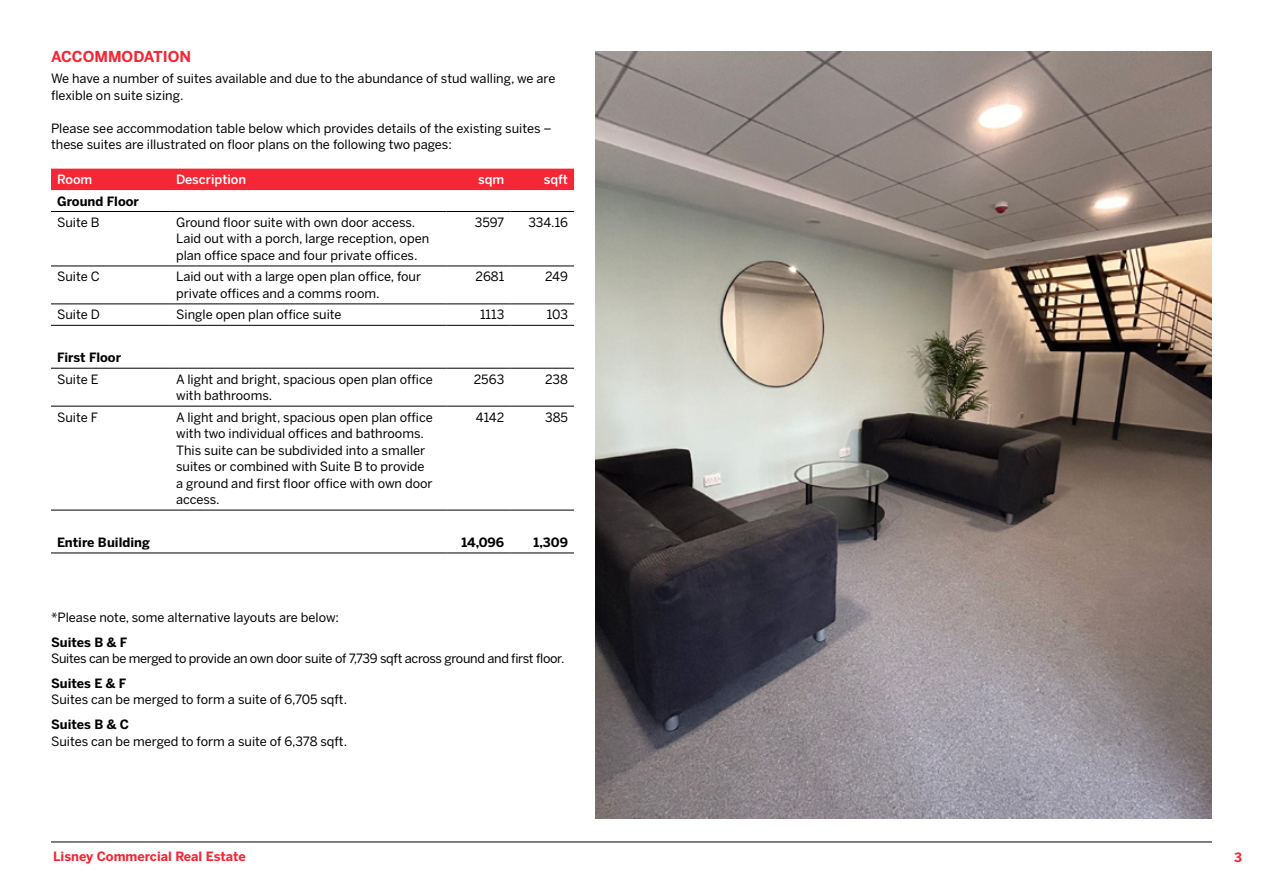
<style>
.page{position:relative;width:1263px;height:893px;background:#fff}
.page>*{position:absolute;margin:0;border:0;box-sizing:border-box;transform-origin:0 0}
.t1{font:700 15px "Benton Sans";color:#f32735}
.t2{font:12.75px/16.5px "Benton Sans";color:#000}
.t3{font:12.75px "Benton Sans";letter-spacing:-.025em;color:#000}
.t4{font:700 12.75px "Benton Sans";color:#000}
.t5{font:700 12.75px "Benton Sans";color:#f32735}
.t6{font:500 12.75px "Benton Sans";color:#fff}
</style>
<div class="page">
<hr style="left:51px;top:842px;width:1161px;height:1px;background:#000">
<img style="left:595px;top:51px;width:617px;height:767px">
<div style="left:51px;top:169px;width:523px;height:21px;background:#f32735"></div>
<hr style="left:51px;top:211px;width:119px;height:1px;background:#000">
<hr style="left:170px;top:211px;width:276px;height:1px;background:#000">
<hr style="left:446px;top:211px;width:64px;height:1px;background:#000">
<hr style="left:510px;top:211px;width:64px;height:1px;background:#000">
<hr style="left:51px;top:266px;width:119px;height:1px;background:#000">
<hr style="left:170px;top:266px;width:276px;height:1px;background:#000">
<hr style="left:446px;top:266px;width:64px;height:1px;background:#000">
<hr style="left:510px;top:266px;width:64px;height:1px;background:#000">
<hr style="left:51px;top:303px;width:119px;height:1px;background:#000">
<hr style="left:170px;top:303px;width:276px;height:1px;background:#000">
<hr style="left:446px;top:303px;width:64px;height:1px;background:#000">
<hr style="left:510px;top:303px;width:64px;height:1px;background:#000">
<hr style="left:51px;top:325px;width:119px;height:1px;background:#000">
<hr style="left:170px;top:325px;width:276px;height:1px;background:#000">
<hr style="left:446px;top:325px;width:64px;height:1px;background:#000">
<hr style="left:510px;top:325px;width:64px;height:1px;background:#000">
<hr style="left:51px;top:368px;width:119px;height:1px;background:#000">
<hr style="left:170px;top:368px;width:276px;height:1px;background:#000">
<hr style="left:446px;top:368px;width:64px;height:1px;background:#000">
<hr style="left:510px;top:368px;width:64px;height:1px;background:#000">
<hr style="left:51px;top:406px;width:119px;height:1px;background:#000">
<hr style="left:170px;top:406px;width:276px;height:1px;background:#000">
<hr style="left:446px;top:406px;width:64px;height:1px;background:#000">
<hr style="left:510px;top:406px;width:64px;height:1px;background:#000">
<hr style="left:51px;top:510px;width:119px;height:1px;background:#000">
<hr style="left:170px;top:510px;width:276px;height:1px;background:#000">
<hr style="left:446px;top:510px;width:64px;height:1px;background:#000">
<hr style="left:510px;top:510px;width:64px;height:1px;background:#000">
<hr style="left:51px;top:553px;width:119px;height:1px;background:#000">
<hr style="left:170px;top:553px;width:276px;height:1px;background:#000">
<hr style="left:446px;top:553px;width:64px;height:1px;background:#000">
<hr style="left:510px;top:553px;width:64px;height:1px;background:#000">
<p class="t1" style="left:51px;top:48px;width:142px">ACCOMMODATION</p>
<p class="t2" style="left:51px;top:70px;width:506px">We have a number of suites available and due to the abundance of stud walling, we are flexible on suite sizing.</p>
<p class="t2" style="left:51px;top:120px;width:502px">Please see accommodation table below which provides details of the existing suites – these suites are illustrated on floor plans on the following two pages:</p>
<p class="t6" style="left:57px;top:172px;width:37px">Room</p>
<p class="t6" style="left:176px;top:172px;width:72px">Description</p>
<p class="t6" style="left:478px;top:172px;width:28px">sqm</p>
<p class="t6" style="left:544px;top:172px;width:26px">sqft</p>
<p class="t4" style="left:57px;top:193px;width:83px">Ground Floor</p>
<p class="t2" style="left:57px;top:214px;width:44px">Suite B</p>
<p class="t2" style="left:176px;top:214px;width:255px">Ground floor suite with own door access.<br>Laid out with a porch, large reception, open plan office space and four private offices.</p>
<p class="t2" style="left:475px;top:214px;width:31px">3597</p>
<p class="t2" style="left:528px;top:214px;width:41px">334.16</p>
<p class="t2" style="left:57px;top:268px;width:44px">Suite C</p>
<p class="t2" style="left:176px;top:268px;width:247px">Laid out with a large open plan office, four private offices and a comms room.</p>
<p class="t2" style="left:475px;top:268px;width:30px">2681</p>
<p class="t2" style="left:545px;top:268px;width:25px">249</p>
<p class="t2" style="left:57px;top:306px;width:44px">Suite D</p>
<p class="t2" style="left:176px;top:306px;width:167px">Single open plan office suite</p>
<p class="t2" style="left:480px;top:306px;width:26px">1113</p>
<p class="t2" style="left:547px;top:306px;width:23px">103</p>
<p class="t4" style="left:57px;top:350px;width:66px">First Floor</p>
<p class="t2" style="left:57px;top:371px;width:43px">Suite E</p>
<p class="t2" style="left:176px;top:371px;width:258px">A light and bright, spacious open plan office with bathrooms.</p>
<p class="t2" style="left:474px;top:371px;width:32px">2563</p>
<p class="t2" style="left:545px;top:371px;width:24px">238</p>
<p class="t2" style="left:57px;top:408px;width:43px">Suite F</p>
<p class="t2" style="left:176px;top:408px;width:258px">A light and bright, spacious open plan office with two individual offices and bathrooms.<br>This suite can be subdivided into a smaller suites or combined with Suite B to provide a ground and first floor office with own door access.</p>
<p class="t2" style="left:476px;top:408px;width:30px">4142</p>
<p class="t2" style="left:545px;top:408px;width:24px">385</p>
<p class="t4" style="left:57px;top:535px;width:94px">Entire Building</p>
<p class="t4" style="left:461px;top:535px;width:44px">14,096</p>
<p class="t4" style="left:533px;top:535px;width:36px">1,309</p>
<p class="t2" style="left:51px;top:609px;width:290px">*Please note, some alternative layouts are below:</p>
<p class="t4" style="left:51px;top:634px;width:78px">Suites B &amp; F</p>
<p class="t3" style="left:51px;top:651px;width:515px">Suites can be merged to provide an own door suite of 7,739 sqft across ground and first floor.</p>
<p class="t4" style="left:51px;top:675px;width:77px">Suites E &amp; F</p>
<p class="t2" style="left:51px;top:691px;width:298px">Suites can be merged to form a suite of 6,705 sqft.</p>
<p class="t4" style="left:51px;top:717px;width:80px">Suites B &amp; C</p>
<p class="t2" style="left:51px;top:732px;width:298px">Suites can be merged to form a suite of 6,378 sqft.</p>
<p class="t5" style="left:53px;top:849px;width:194px">Lisney Commercial Real Estate</p>
<p class="t5" style="left:1234px;top:850px;width:9px">3</p>
</div>
